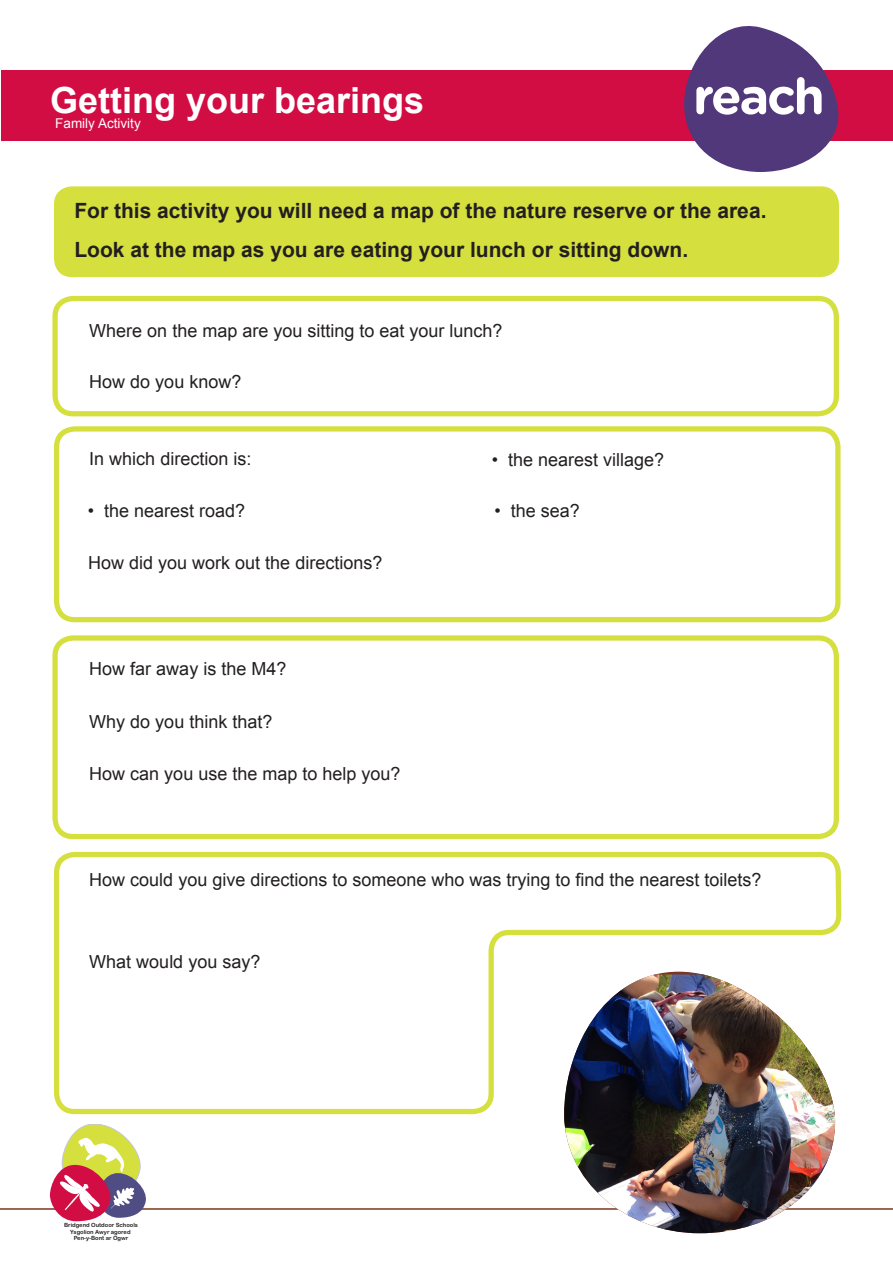
<style>
.page{position:relative;width:893px;height:1263px;background:#fff}
.page>*{position:absolute;margin:0;border:0;box-sizing:border-box;transform-origin:0 0}
.t1{font:700 36px "Arial";color:#fff}
.t2{font:700 21px "Arial";color:#231f20}
.t3{font:18px "Arial";color:#231f20}
.t4{font:13.5px "Arial";color:#fff}
.t5{font:5.7px/7.8px "Arial Rounded MT Bold";color:#231f20;text-align:center}
</style>
<div class="page">
<div style="left:1px;top:70px;width:891px;height:71px;background:#d20d44"></div>
<svg style="left:684px;top:26px;width:154px;height:146px"></svg>
<hr style="left:0;top:1208px;width:893px;height:2px;background:#7c351e">
<svg style="left:50px;top:1124px;width:96px;height:97px"></svg>
<div style="left:52px;top:296px;width:787px;height:120px;border:5px solid #d5df3e;border-radius:18px"></div>
<div style="left:54px;top:186px;width:785px;height:91px;background:#d5df3e;border-radius:18px"></div>
<img style="left:564px;top:1117px;width:271px;height:116px">
<div style="left:54px;top:426px;width:786px;height:196px;border:5px solid #d5df3e;border-radius:18px"></div>
<div style="left:52px;top:635px;width:787px;height:204px;border:5px solid #d5df3e;border-radius:18px"></div>
<svg style="left:54px;top:851px;width:788px;height:266px"></svg>
<p class="t1" style="left:50px;top:77px;width:376px">Getting your bearings</p>
<p class="t4" style="left:55px;top:114px;width:87px">Family Activity</p>
<p class="t2" style="left:74px;top:196px;width:694px">For this activity you will need a map of the nature reserve or the area.</p>
<p class="t2" style="left:74px;top:235px;width:615px">Look at the map as you are eating your lunch or sitting down.</p>
<p class="t3" style="left:89px;top:319px;width:415px">Where on the map are you sitting to eat your lunch?</p>
<p class="t3" style="left:89px;top:370px;width:154px">How do you know?</p>
<p class="t3" style="left:89px;top:447px;width:164px">In which direction is:</p>
<p class="t3" style="left:492px;top:447px;width:174px">• the nearest village?</p>
<p class="t3" style="left:88px;top:498px;width:159px">• the nearest road?</p>
<p class="t3" style="left:494px;top:498px;width:87px">• the sea?</p>
<p class="t3" style="left:88px;top:551px;width:296px">How did you work out the directions?</p>
<p class="t3" style="left:89px;top:657px;width:199px">How far away is the M4?</p>
<p class="t3" style="left:89px;top:709px;width:185px">Why do you think that?</p>
<p class="t3" style="left:89px;top:761px;width:313px">How can you use the map to help you?</p>
<p class="t3" style="left:89px;top:868px;width:674px">How could you give directions to someone who was trying to find the nearest toilets?</p>
<p class="t3" style="left:89px;top:950px;width:173px">What would you say?</p>
<p class="t5" style="left:64px;top:1220px;width:75px">Bridgend Outdoor Schools<br>Ysgolion Awyr agored</p>
<p class="t5" style="left:74px;top:1234px;width:56px">Pen-y-Bont ar Ogwr</p>
</div>
